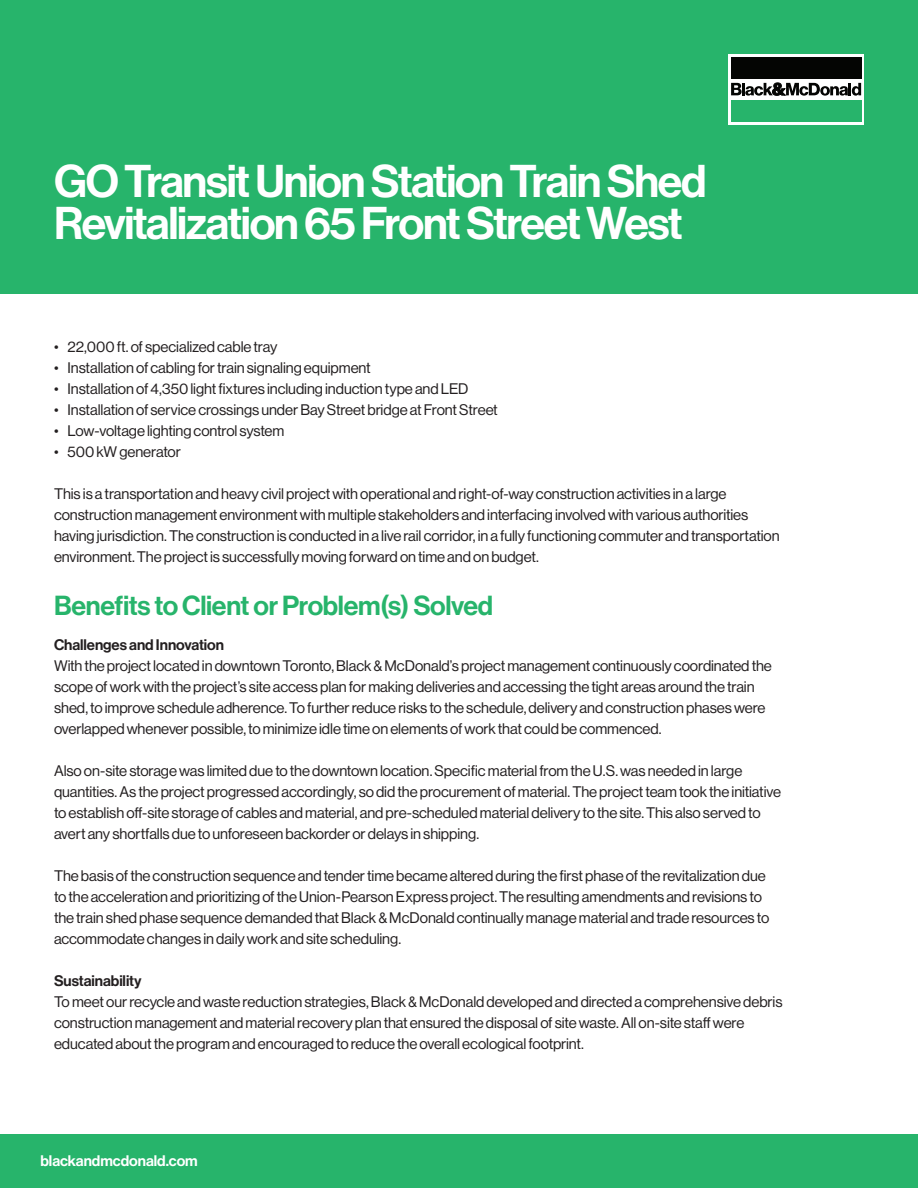
<style>
.page{position:relative;width:918px;height:1188px;background:#fff}
.page>*{position:absolute;margin:0;border:0;box-sizing:border-box;transform-origin:0 0}
.t1{font:45px/42px "N Haas Grotesk DS Pro 65 Md";letter-spacing:-.03em;color:#fff}
.t2{font:27px "N Haas Grotesk DS Pro 65 Md";letter-spacing:-.01em;color:#27b46b}
.t3{font:15px/21px "N Haas Grotesk DS Pro 55 Rg";letter-spacing:-.005em;color:#231f20}
.t4{font:15px "N Haas Grotesk DS Pro 65 Md";color:#231f20}
.t5{font:15px "N Haas Grotesk DS Pro 65 Md";color:#fff}
</style>
<div class="page">
<div style="left:0;top:0;width:918px;height:294px;background:#27b46b"></div>
<div style="left:728px;top:54px;width:136px;height:70px;background:#fff"></div>
<div style="left:731px;top:57px;width:130px;height:22px;background:#040503"></div>
<div style="left:731px;top:100px;width:130px;height:21px;background:#27b46b"></div>
<svg style="left:731px;top:83px;width:130px;height:13px"></svg>
<div style="left:0;top:1134px;width:918px;height:54px;background:#27b46b"></div>
<p class="t1" style="left:54px;top:161px;width:654px">GO Transit Union Station Train Shed<br>Revitalization 65 Front Street West</p>
<p class="t3" style="left:54px;top:336px;width:225px">• 22,000 ft. of specialized cable tray</p>
<p class="t3" style="left:54px;top:357px;width:318px">• Installation of cabling for train signaling equipment</p>
<p class="t3" style="left:54px;top:378px;width:416px">• Installation of 4,350 light fixtures including induction type and LED</p>
<p class="t3" style="left:54px;top:399px;width:445px">• Installation of service crossings under Bay Street bridge at Front Street</p>
<p class="t3" style="left:54px;top:420px;width:232px">• Low-voltage lighting control system</p>
<p class="t3" style="left:54px;top:441px;width:128px">• 500 kW generator</p>
<p class="t3" style="left:54px;top:483px;width:727px">This is a transportation and heavy civil project with operational and right-of-way construction activities in a large construction management environment with multiple stakeholders and interfacing involved with various authorities having jurisdiction. The construction is conducted in a live rail corridor, in a fully functioning commuter and transportation environment. The project is successfully moving forward on time and on budget.</p>
<p class="t2" style="left:54px;top:590px;width:441px">Benefits to Client or Problem(s) Solved</p>
<p class="t4" style="left:54px;top:636px;width:172px">Challenges and Innovation</p>
<p class="t3" style="left:54px;top:655px;width:719px">With the project located in downtown Toronto, Black &amp; McDonald’s project management continuously coordinated the scope of work with the project’s site access plan for making deliveries and accessing the tight areas around the train shed, to improve schedule adherence. To further reduce risks to the schedule, delivery and construction phases were overlapped whenever possible, to minimize idle time on elements of work that could be commenced.</p>
<p class="t3" style="left:54px;top:760px;width:729px">Also on-site storage was limited due to the downtown location. Specific material from the U.S. was needed in large quantities. As the project progressed accordingly, so did the procurement of material. The project team took the initiative to establish off-site storage of cables and material, and pre-scheduled material delivery to the site. This also served to avert any shortfalls due to unforeseen backorder or delays in shipping.</p>
<p class="t3" style="left:54px;top:865px;width:717px">The basis of the construction sequence and tender time became altered during the first phase of the revitalization due to the acceleration and prioritizing of the Union-Pearson Express project. The resulting amendments and revisions to the train shed phase sequence demanded that Black &amp; McDonald continually manage material and trade resources to accommodate changes in daily work and site scheduling.</p>
<p class="t4" style="left:54px;top:972px;width:89px">Sustainability</p>
<p class="t3" style="left:54px;top:991px;width:730px">To meet our recycle and waste reduction strategies, Black &amp; McDonald developed and directed a comprehensive debris construction management and material recovery plan that ensured the disposal of site waste. All on-site staff were educated about the program and encouraged to reduce the overall ecological footprint.</p>
<p class="t5" style="left:40px;top:1152px;width:159px">blackandmcdonald.com</p>
</div>
